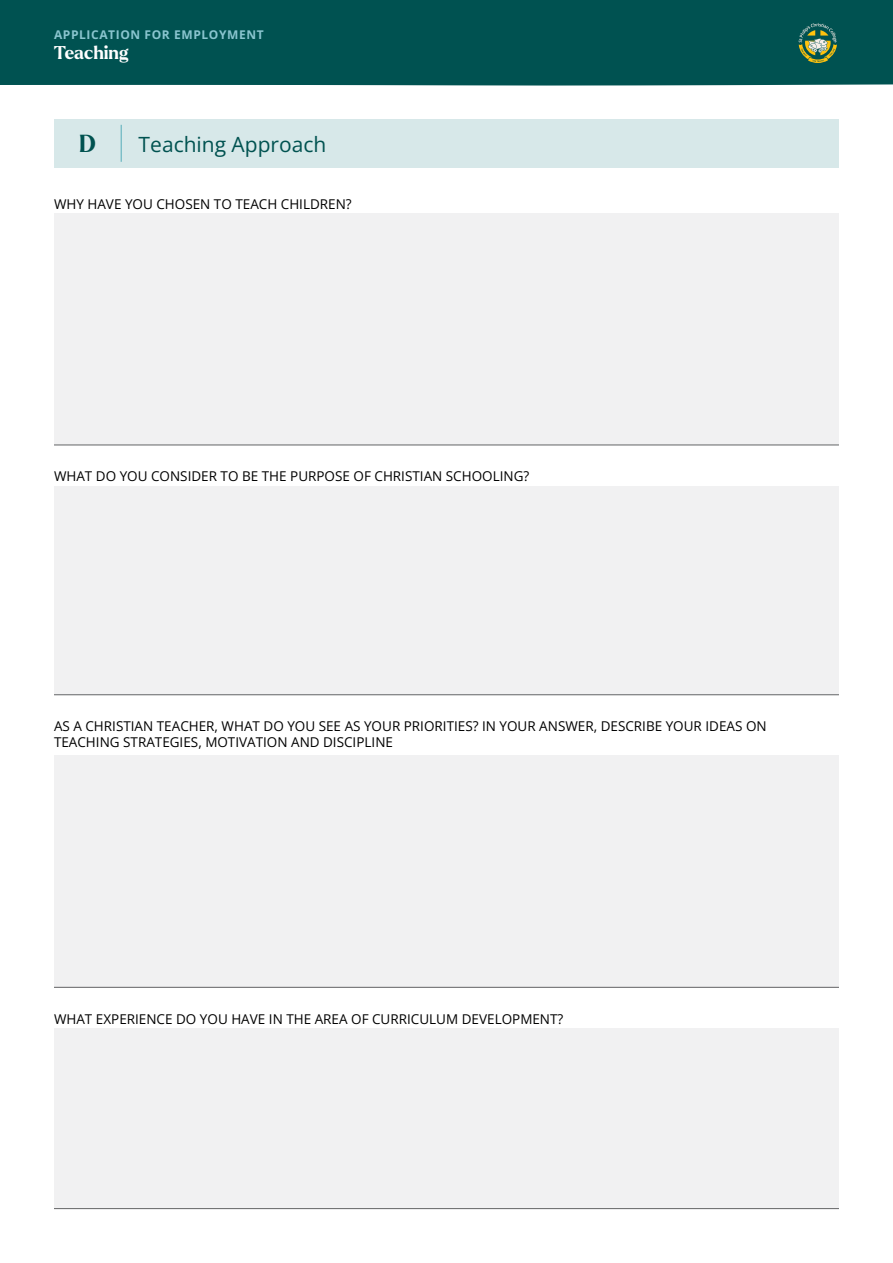
<style>
.page{position:relative;width:893px;height:1263px;background:#fff}
.page>*{position:absolute;margin:0;border:0;box-sizing:border-box;transform-origin:0 0}
.t1{font:700 24px "Larken";color:#005250}
.t2{font:21px "Open Sans";color:#005250}
.t3{font:700 18px "Larken";color:#fff}
.t4{font:13.5px/16.2px "Open Sans";color:#000}
.t5{font:700 12px "Open Sans";letter-spacing:.05em;color:#8ac5cf}
</style>
<div class="page">
<div style="left:54px;top:119px;width:784px;height:49px;background:#d7e8e9"></div>
<hr style="left:121px;top:125px;width:1px;height:37px;background:#54acb9">
<div style="left:54px;top:214px;width:785px;height:231px;background:#f1f1f2"></div>
<hr style="left:54px;top:445px;width:785px;height:1px;background:#636466">
<div style="left:54px;top:486px;width:785px;height:209px;background:#f1f1f2"></div>
<hr style="left:54px;top:694px;width:785px;height:1px;background:#636466">
<div style="left:54px;top:1028px;width:785px;height:181px;background:#f1f1f2"></div>
<hr style="left:54px;top:1208px;width:785px;height:1px;background:#636466">
<div style="left:54px;top:755px;width:785px;height:233px;background:#f1f1f2"></div>
<hr style="left:54px;top:987px;width:785px;height:1px;background:#636466">
<div style="left:0;top:0;width:893px;height:86px;background:#005251"></div>
<svg style="left:799px;top:23px;width:38px;height:40px;background:#587f57"></svg>
<p class="t5" style="left:54px;top:27px;width:211px">APPLICATION FOR EMPLOYMENT</p>
<h3 class="t3" style="left:54px;top:41px;width:76px">Teaching</h3>
<h1 class="t1" style="left:79px;top:128px;width:18px">D</h1>
<h2 class="t2" style="left:139px;top:130px;width:189px">Teaching Approach</h2>
<p class="t4" style="left:54px;top:195px;width:299px">WHY HAVE YOU CHOSEN TO TEACH CHILDREN?</p>
<p class="t4" style="left:54px;top:468px;width:477px">WHAT DO YOU CONSIDER TO BE THE PURPOSE OF CHRISTIAN SCHOOLING?</p>
<p class="t4" style="left:54px;top:718px;width:714px">AS A CHRISTIAN TEACHER, WHAT DO YOU SEE AS YOUR PRIORITIES? IN YOUR ANSWER, DESCRIBE YOUR IDEAS ON<br>TEACHING STRATEGIES, MOTIVATION AND DISCIPLINE</p>
<p class="t4" style="left:54px;top:1010px;width:511px">WHAT EXPERIENCE DO YOU HAVE IN THE AREA OF CURRICULUM DEVELOPMENT?</p>
</div>
